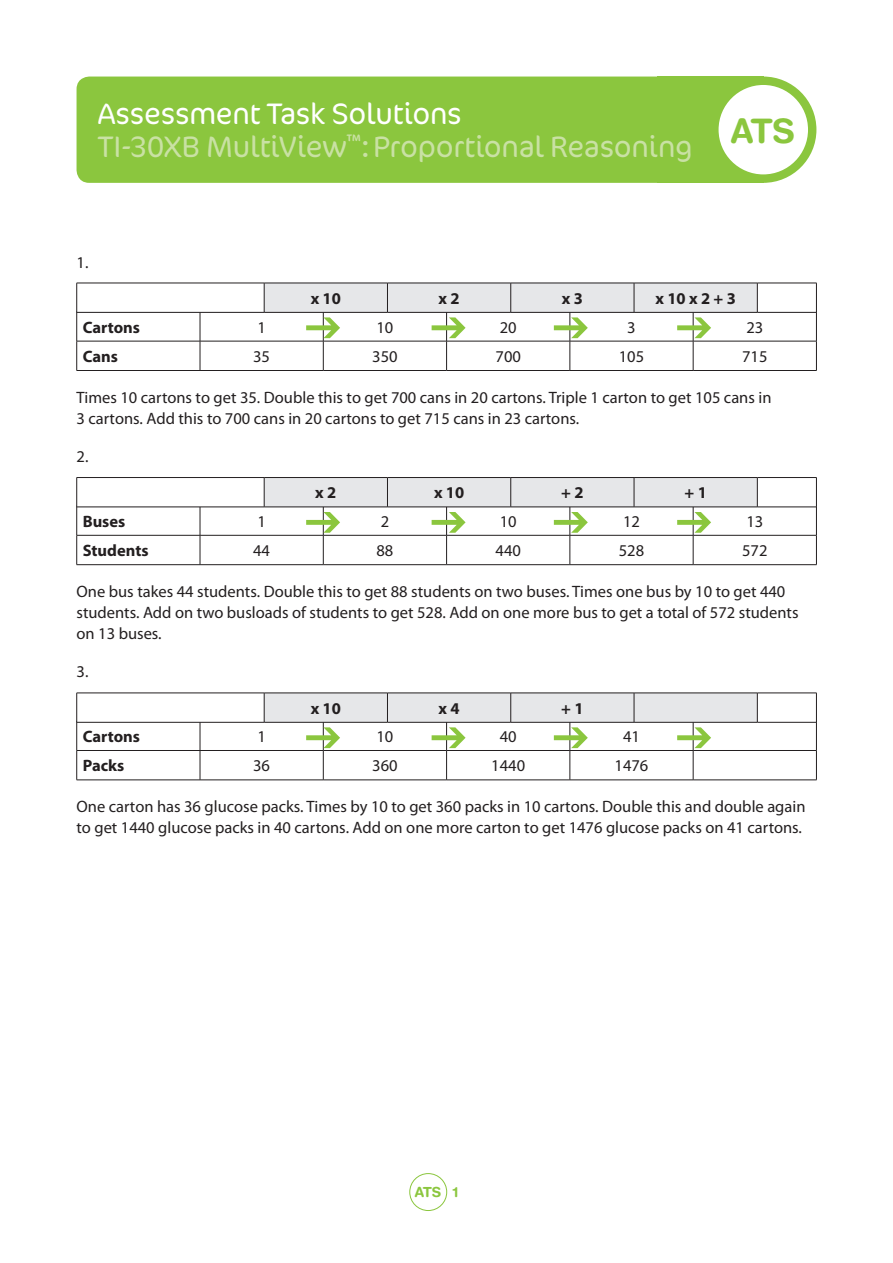
<style>
.page{position:relative;width:893px;height:1263px;background:#fff}
.page>*{position:absolute;margin:0;border:0;box-sizing:border-box;transform-origin:0 0}
.t1{font:700 33.75px "Helvetica Rounded";color:#8bc63e}
.t2{font:300 30px/33px "Cocon";letter-spacing:-.01em;color:#c9e1a4}
.t3{font:16.5px/21px "Myriad Pro";color:#231f20}
.t4{font:700 16.5px "Myriad Pro";color:#231f20}
.t5{font:700 13.95px "Helvetica Rounded";color:#8bc63e}
.s1{color:#fff}
</style>
<div class="page">
<div style="left:409px;top:1173px;width:38px;height:38px;border:1px solid #8bc63e;border-radius:50%"></div>
<div style="left:658px;top:77px;width:106px;height:106px;background:#8bc63e"></div>
<div style="left:77px;top:77px;width:613px;height:106px;background:#8bc63e;border-radius:13px"></div>
<div style="left:710px;top:77px;width:106px;height:106px;background:#8bc63e;border-radius:50%"></div>
<div style="left:719px;top:85px;width:89px;height:89px;background:#fff;border-radius:50%"></div>
<hr style="left:77px;top:370px;width:123px;height:1px;background:#231f20">
<hr style="left:200px;top:370px;width:123px;height:1px;background:#231f20">
<hr style="left:323px;top:370px;width:124px;height:1px;background:#231f20">
<hr style="left:447px;top:370px;width:123px;height:1px;background:#231f20">
<hr style="left:570px;top:370px;width:123px;height:1px;background:#231f20">
<hr style="left:693px;top:370px;width:124px;height:1px;background:#231f20">
<hr style="left:77px;top:780px;width:123px;height:1px;background:#231f20">
<hr style="left:200px;top:780px;width:123px;height:1px;background:#231f20">
<hr style="left:323px;top:780px;width:124px;height:1px;background:#231f20">
<hr style="left:447px;top:780px;width:123px;height:1px;background:#231f20">
<hr style="left:570px;top:780px;width:123px;height:1px;background:#231f20">
<hr style="left:693px;top:780px;width:124px;height:1px;background:#231f20">
<svg style="left:76px;top:283px;width:741px;height:87px"></svg>
<svg style="left:76px;top:477px;width:741px;height:88px"></svg>
<svg style="left:76px;top:693px;width:741px;height:87px"></svg>
<p class="t2" style="left:98px;top:96px;width:596px"><span class="s1">Assessment Task Solutions<br></span>TI-30XB MultiView<sup>™</sup>:Proportional Reasoning</p>
<p class="t1" style="left:731px;top:110px;width:66px">ATS</p>
<p class="t3" style="left:77px;top:251px;width:13px">1.</p>
<p class="t4" style="left:311px;top:288px;width:32px">x 10</p>
<p class="t4" style="left:439px;top:288px;width:23px">x 2</p>
<p class="t4" style="left:562px;top:288px;width:23px">x 3</p>
<p class="t4" style="left:656px;top:288px;width:82px">x 10 x 2 + 3</p>
<p class="t4" style="left:83px;top:316px;width:59px">Cartons</p>
<p class="t3" style="left:257px;top:316px;width:10px">1</p>
<p class="t3" style="left:376px;top:316px;width:18px">10</p>
<p class="t3" style="left:500px;top:316px;width:18px">20</p>
<p class="t3" style="left:627px;top:316px;width:10px">3</p>
<p class="t3" style="left:746px;top:316px;width:18px">23</p>
<p class="t4" style="left:83px;top:346px;width:37px">Cans</p>
<p class="t3" style="left:253px;top:346px;width:18px">35</p>
<p class="t3" style="left:372px;top:346px;width:27px">350</p>
<p class="t3" style="left:495px;top:346px;width:27px">700</p>
<p class="t3" style="left:619px;top:346px;width:27px">105</p>
<p class="t3" style="left:742px;top:346px;width:27px">715</p>
<p class="t3" style="left:77px;top:386px;width:696px">Times 10 cartons to get 35. Double this to get 700 cans in 20 cartons. Triple 1 carton to get 105 cans in<br>3 cartons. Add this to 700 cans in 20 cartons to get 715 cans in 23 cartons.</p>
<p class="t3" style="left:77px;top:445px;width:13px">2.</p>
<p class="t4" style="left:315px;top:482px;width:23px">x 2</p>
<p class="t4" style="left:434px;top:482px;width:32px">x 10</p>
<p class="t4" style="left:561px;top:482px;width:24px">+ 2</p>
<p class="t4" style="left:684px;top:482px;width:24px">+ 1</p>
<p class="t4" style="left:83px;top:510px;width:44px">Buses</p>
<p class="t3" style="left:257px;top:510px;width:10px">1</p>
<p class="t3" style="left:381px;top:510px;width:10px">2</p>
<p class="t3" style="left:500px;top:510px;width:18px">10</p>
<p class="t3" style="left:623px;top:510px;width:18px">12</p>
<p class="t3" style="left:746px;top:510px;width:18px">13</p>
<p class="t4" style="left:83px;top:540px;width:67px">Students</p>
<p class="t3" style="left:253px;top:540px;width:18px">44</p>
<p class="t3" style="left:376px;top:540px;width:18px">88</p>
<p class="t3" style="left:495px;top:540px;width:27px">440</p>
<p class="t3" style="left:619px;top:540px;width:27px">528</p>
<p class="t3" style="left:742px;top:540px;width:27px">572</p>
<p class="t3" style="left:77px;top:581px;width:723px">One bus takes 44 students. Double this to get 88 students on two buses. Times one bus by 10 to get 440 students. Add on two busloads of students to get 528. Add on one more bus to get a total of 572 students on 13 buses.</p>
<p class="t3" style="left:77px;top:661px;width:13px">3.</p>
<p class="t4" style="left:311px;top:697px;width:32px">x 10</p>
<p class="t4" style="left:439px;top:697px;width:23px">x 4</p>
<p class="t4" style="left:561px;top:697px;width:24px">+ 1</p>
<p class="t4" style="left:83px;top:726px;width:59px">Cartons</p>
<p class="t3" style="left:257px;top:726px;width:10px">1</p>
<p class="t3" style="left:376px;top:726px;width:18px">10</p>
<p class="t3" style="left:500px;top:726px;width:18px">40</p>
<p class="t3" style="left:623px;top:726px;width:18px">41</p>
<p class="t4" style="left:83px;top:755px;width:43px">Packs</p>
<p class="t3" style="left:253px;top:755px;width:18px">36</p>
<p class="t3" style="left:372px;top:755px;width:27px">360</p>
<p class="t3" style="left:491px;top:755px;width:35px">1440</p>
<p class="t3" style="left:615px;top:755px;width:35px">1476</p>
<p class="t3" style="left:77px;top:796px;width:730px">One carton has 36 glucose packs. Times by 10 to get 360 packs in 10 cartons. Double this and double again to get 1440 glucose packs in 40 cartons. Add on one more carton to get 1476 glucose packs on 41 cartons.</p>
<p class="t5" style="left:415px;top:1184px;width:28px">ATS</p>
</div>
